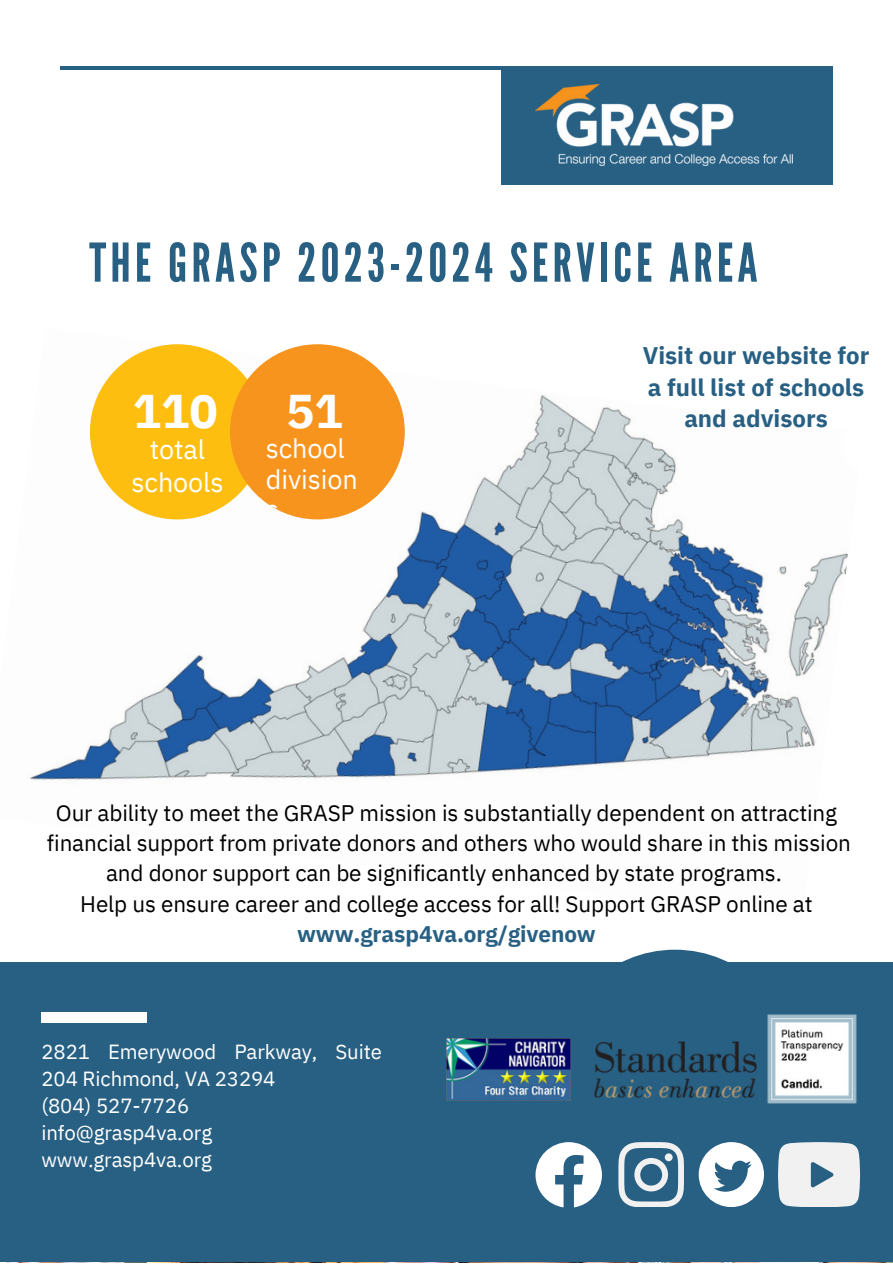
<style>
.page{position:relative;width:893px;height:1264px;background:#fff}
.page>*{position:absolute;margin:0;border:0;box-sizing:border-box;transform-origin:0 0}
.t1{font:53.25px "League Gothic";letter-spacing:.08em;color:#286083}
.t2{font:700 47.25px "IBM Plex Sans";color:#fff}
.t3{font:27px/30.3px "IBM Plex Sans";letter-spacing:-.005em;color:#fff;text-align:center}
.t4{font:700 24px/31.5px "IBM Plex Sans";color:#286083;text-align:center}
.t5{font:22.5px/30.3px "IBM Plex Sans";letter-spacing:-.005em;color:#000;text-align:center}
.t6{font:20.4px/27px "IBM Plex Sans";letter-spacing:-.005em;color:#fff}
.s1{font-weight:700;color:#286083}
</style>
<div class="page">
<hr style="left:60px;top:66px;width:432px;height:4px;background:#286083">
<div style="left:492px;top:66px;width:340px;height:119px;background:#286083"></div>
<div style="left:0;top:962px;width:892px;height:300px;background:#286083"></div>
<div style="left:555px;top:949px;width:239px;height:239px;background:#286083;border-radius:50%"></div>
<svg style="left:41px;top:1012px;width:106px;height:11px"></svg>
<img style="left:446px;top:1038px;width:124px;height:62px">
<img style="left:594px;top:1041px;width:162px;height:56px">
<svg style="left:535px;top:1142px;width:67px;height:65px"></svg>
<svg style="left:618px;top:1142px;width:66px;height:65px"></svg>
<div style="left:664px;top:1153px;width:8px;height:8px;background:#f1f1f1;border-radius:50%"></div>
<svg style="left:698px;top:1142px;width:66px;height:64px"></svg>
<svg style="left:778px;top:1142px;width:82px;height:65px;background:#d9e0e4"></svg>
<img style="left:535px;top:85px;width:257px;height:81px">
<img style="left:29px;top:395px;width:819px;height:386px">
<svg style="left:90px;top:344px;width:140px;height:175px;fill:#febe10"></svg>
<svg style="left:230px;top:344px;width:175px;height:175px;fill:#f7941e"></svg>
<div style="left:843px;top:424px;width:40px;height:46px;background:#fff"></div>
<img style="left:767px;top:1014px;width:90px;height:90px">
<h5 class="t1" style="left:89px;top:232px;width:669px">THE GRASP 2023-2024 SERVICE AREA</h5>
<p class="t2" style="left:133px;top:379px;width:86px">110</p>
<p class="t2" style="left:286px;top:379px;width:58px">51</p>
<h2 class="t3" style="left:132px;top:431px;width:93px;line-height:33.8px">total schools</h2>
<h3 class="t3" style="left:266px;top:433px;width:93px;text-align:left">school division s</h3>
<p class="t4" style="left:642px;top:339px;width:228px">Visit our website for a full list of schools and advisors</p>
<p class="t5" style="left:47px;top:797px;width:805px">Our ability to meet the GRASP mission is substantially dependent on attracting financial support from private donors and others who would share in this mission and donor support can be significantly enhanced by state programs.<br>Help us ensure career and college access for all! Support GRASP online at <span class="s1">www.grasp4va.org/givenow</span></p>
<p class="t6" style="left:41px;top:1037px;width:342px">2821 Emerywood Parkway, Suite<br>204 Richmond, VA 23294</p>
<h3 class="t6" style="left:41px;top:1091px;width:149px">(804) 527-7726</h3>
<h4 class="t6" style="left:41px;top:1118px;width:172px">info@grasp4va.org</h4>
<p class="t6" style="left:41px;top:1145px;width:172px">www.grasp4va.org</p>
</div>
